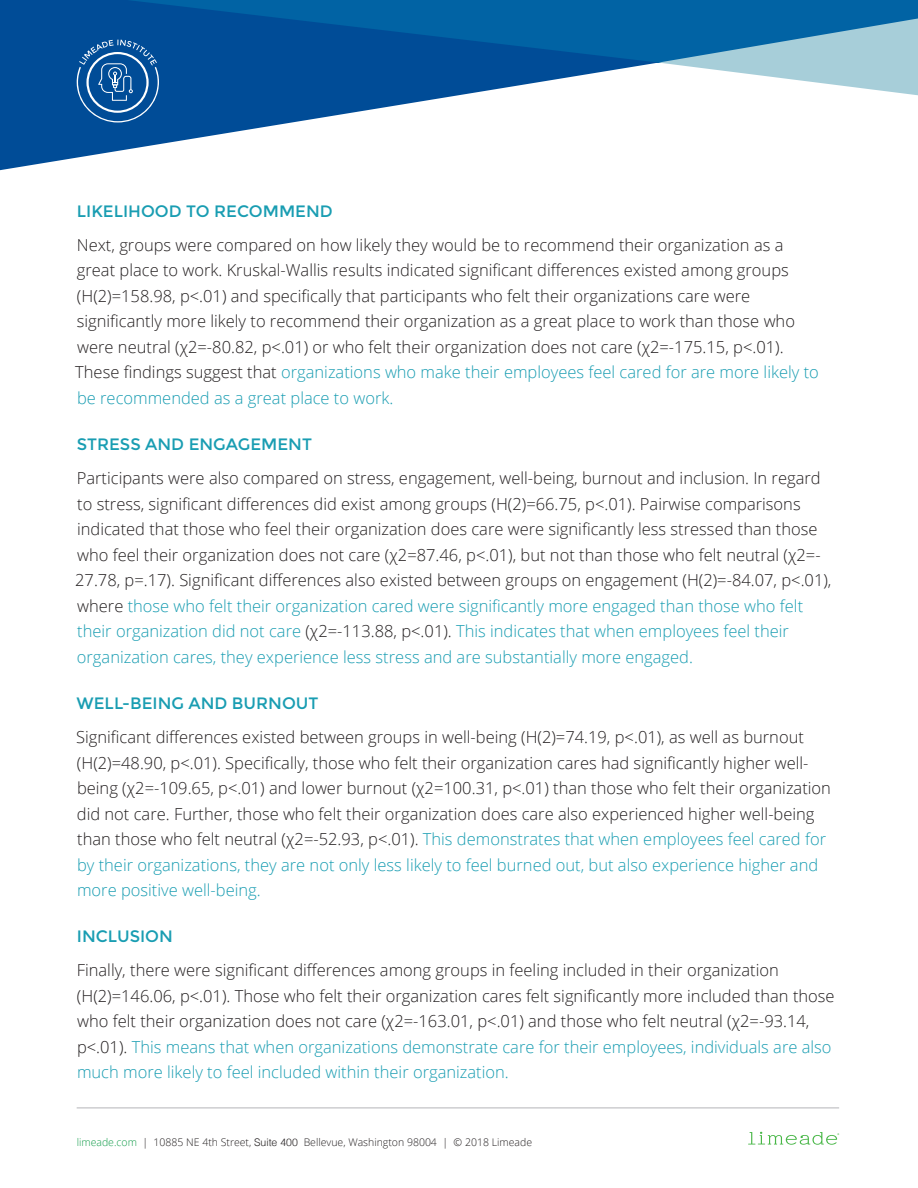
<style>
.page{position:relative;width:918px;height:1188px;background:#fff}
.page>*{position:absolute;margin:0;border:0;box-sizing:border-box;transform-origin:0 0}
.body{font:300 16.5px/25.5px "Open Sans";color:#231f20}
.body-2{font:16.5px "Montserrat";color:#199db2}
.t1{font:300 10.5px "Open Sans";color:#231f20}
.s1{color:#199db2}
.s2{color:#109b48}
.s3{font-family:"Helvetica"}
</style>
<div class="page">
<hr style="left:77px;top:1108px;width:762px;height:1px;background:#b4b5b8">
<svg style="left:748px;top:1132px;width:91px;height:13px"></svg>
<div style="left:0;top:0;width:918px;height:63px;background:#0163a4"></div>
<svg style="left:0;top:0;width:657px;height:171px;fill:#00529a"></svg>
<svg style="left:659px;top:18px;width:259px;height:77px"></svg>
<svg style="left:77px;top:40px;width:82px;height:82px;background:#2767a6"></svg>
<p class="body-2" style="left:77px;top:201px;width:257px">LIKELIHOOD TO RECOMMEND</p>
<p class="body" style="left:75px;top:232px;width:745px">Next, groups were compared on how likely they would be to recommend their organization as a great place to work. Kruskal-Wallis results indicated significant differences existed among groups (H(2)=158.98, p&lt;.01) and specifically that participants who felt their organizations care were significantly more likely to recommend their organization as a great place to work than those who were neutral (χ2=-80.82, p&lt;.01) or who felt their organization does not care (χ2=-175.15, p&lt;.01).<br>These findings suggest that <span class="s1">organizations who make their employees feel cared for are more likely to be recommended as a great place to work.</span></p>
<p class="body-2" style="left:77px;top:435px;width:237px">STRESS AND ENGAGEMENT</p>
<p class="body" style="left:75px;top:465px;width:758px">Participants were also compared on stress, engagement, well-being, burnout and inclusion. In regard to stress, significant differences did exist among groups (H(2)=66.75, p&lt;.01). Pairwise comparisons indicated that those who feel their organization does care were significantly less stressed than those who feel their organization does not care (χ2=87.46, p&lt;.01), but not than those who felt neutral (χ2=- 27.78, p=.17). Significant differences also existed between groups on engagement (H(2)=-84.07, p&lt;.01), where <span class="s1">those who felt their organization cared were significantly more engaged than those who felt their organization did not care</span> (χ2=-113.88, p&lt;.01). <span class="s1">This indicates that when employees feel their organization cares, they experience less stress and are substantially more engaged.</span></p>
<p class="body-2" style="left:77px;top:694px;width:244px">WELL-BEING AND BURNOUT</p>
<p class="body" style="left:76px;top:724px;width:756px">Significant differences existed between groups in well-being (H(2)=74.19, p&lt;.01), as well as burnout (H(2)=48.90, p&lt;.01). Specifically, those who felt their organization cares had significantly higher well&shy;being (χ2=-109.65, p&lt;.01) and lower burnout (χ2=100.31, p&lt;.01) than those who felt their organization did not care. Further, those who felt their organization does care also experienced higher well-being than those who felt neutral (χ2=-52.93, p&lt;.01). <span class="s1">This demonstrates that when employees feel cared for by their organizations, they are not only less likely to feel burned out, but also experience higher and more positive well-being.</span></p>
<p class="body-2" style="left:77px;top:927px;width:98px">INCLUSION</p>
<p class="body" style="left:77px;top:957px;width:759px">Finally, there were significant differences among groups in feeling included in their organization (H(2)=146.06, p&lt;.01). Those who felt their organization cares felt significantly more included than those who felt their organization does not care (χ2=-163.01, p&lt;.01) and those who felt neutral (χ2=-93.14, p&lt;.01). <span class="s1">This means that when organizations demonstrate care for their employees, individuals are also much more likely to feel included within their organization.</span></p>
<p class="t1" style="left:77px;top:1135px;width:457px"><span class="s2">limeade.com</span> | 10885 NE 4th Street, <span class="s3">Suite 400</span> Bellevue, Washington 98004 | © 2018 Limeade</p>
</div>
